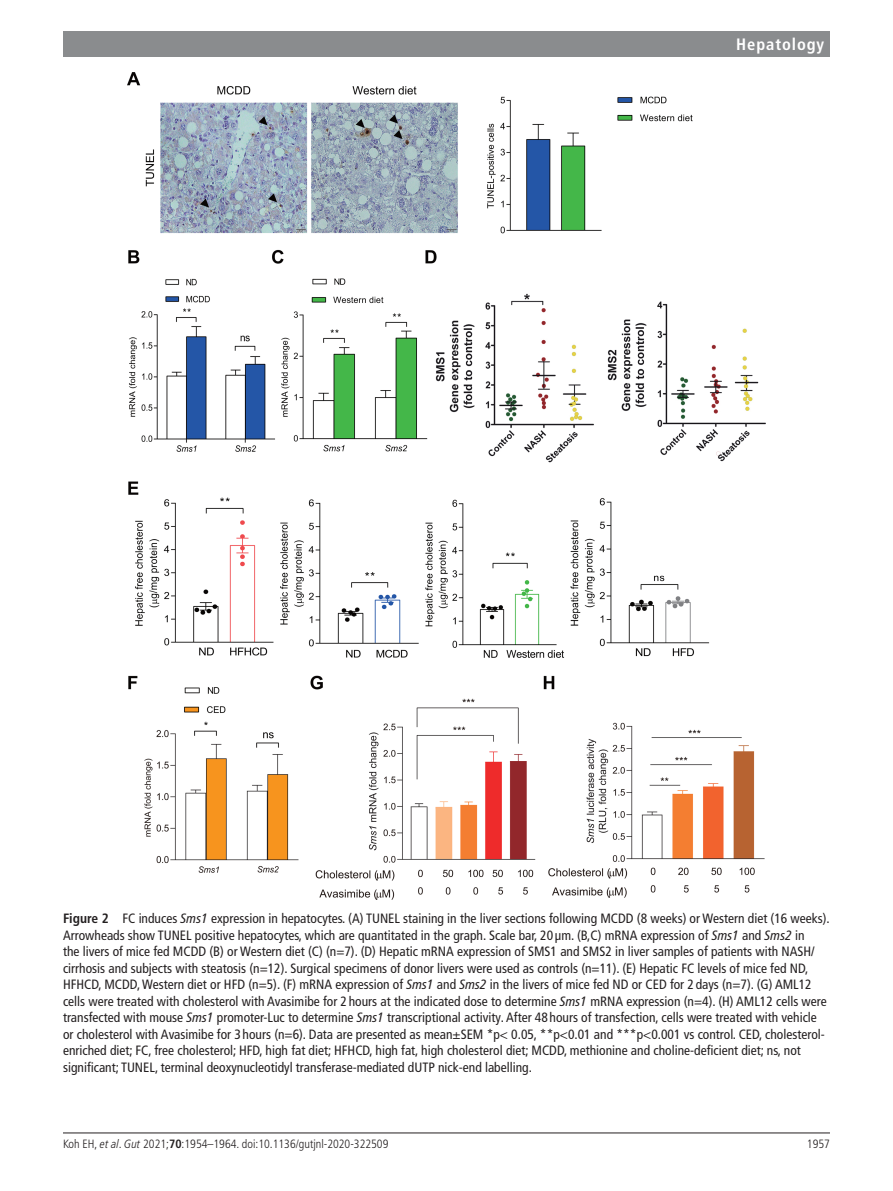
<style>
.page{position:relative;width:893px;height:1191px;background:#fff}
.page>*{position:absolute;margin:0;border:0;box-sizing:border-box;transform-origin:0 0}
.t1{font:700 condensed 16.5px "Frutiger LT Pro";letter-spacing:.055em;color:#fff}
.t2{font:condensed 13.5px/16.5px "Frutiger LT Pro";color:#231f20}
.t3{font:300 condensed 12px "Frutiger LT Pro";color:#231f20}
.s1{font-weight:700}
.s2{font-style:italic}
</style>
<div class="page">
<hr style="left:63px;top:1132px;width:767px;height:1px;background:#231f20">
<div style="left:63px;top:31px;width:767px;height:25px;background:#8a8c8e"></div>
<img style="left:128px;top:72px;width:637px;height:827px">
<p class="t1" style="left:736px;top:34px;width:90px">Hepatology</p>
<p class="t2" style="left:63px;top:910px;width:768px"><span class="s1">Figure 2</span> FC induces <span class="s2">Sms1</span> expression in hepatocytes. (A) TUNEL staining in the liver sections following MCDD (8 weeks) or Western diet (16 weeks).<br>Arrowheads show TUNEL positive hepatocytes, which are quantitated in the graph. Scale bar, 20 µm. (B,C) mRNA expression of <span class="s2">Sms1</span> and <span class="s2">Sms2</span> in<br>the livers of mice fed MCDD (B) or Western diet (C) (n=7). (D) Hepatic mRNA expression of SMS1 and SMS2 in liver samples of patients with NASH/ cirrhosis and subjects with steatosis (n=12). Surgical specimens of donor livers were used as controls (n=11). (E) Hepatic FC levels of mice fed ND, HFHCD, MCDD, Western diet or HFD (n=5). (F) mRNA expression of <span class="s2">Sms1</span> and <span class="s2">Sms2</span> in the livers of mice fed ND or CED for 2 days (n=7). (G) AML12 cells were treated with cholesterol with Avasimibe for 2 hours at the indicated dose to determine <span class="s2">Sms1</span> mRNA expression (n=4). (H) AML12 cells were transfected with mouse <span class="s2">Sms1</span> promoter-Luc to determine <span class="s2">Sms1</span> transcriptional activity. After 48 hours of transfection, cells were treated with vehicle or cholesterol with Avasimibe for 3 hours (n=6). Data are presented as mean±SEM *p&lt; 0.05, **p&lt;0.01 and ***p&lt;0.001 vs control. CED, cholesterol&shy;enriched diet; FC, free cholesterol; HFD, high fat diet; HFHCD, high fat, high cholesterol diet; MCDD, methionine and choline-deficient diet; ns, not significant; TUNEL, terminal deoxynucleotidyl transferase-mediated dUTP nick‐end labelling.</p>
<p class="t3" style="left:63px;top:1136px;width:327px">Koh EH, <span class="s2">et al</span>. <span class="s2">Gut</span> 2021;<span class="s1">70</span>:1954–1964. doi:10.1136/gutjnl-2020-322509</p>
<p class="t3" style="left:807px;top:1136px;width:25px">1957</p>
</div>
